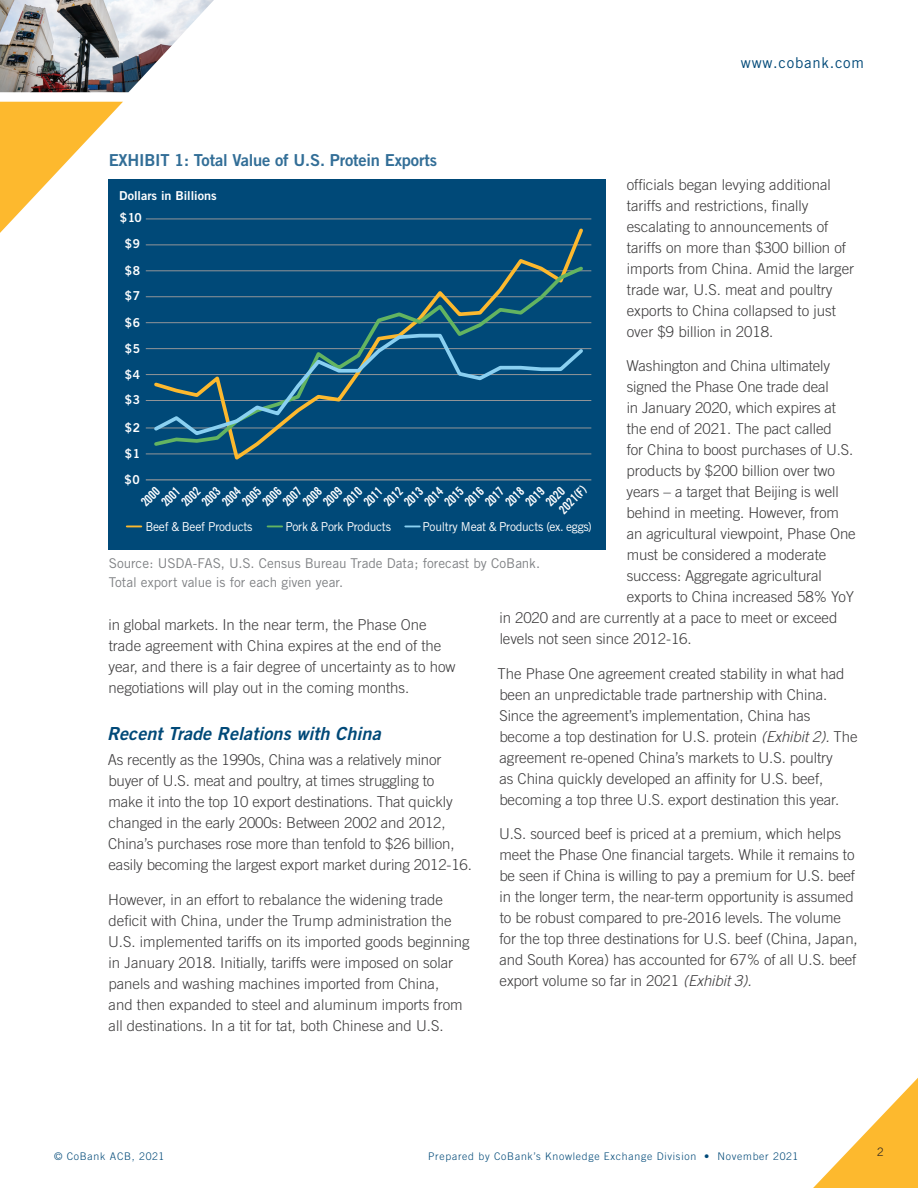
<style>
.page{position:relative;width:918px;height:1188px;background:#fff}
.page>*{position:absolute;margin:0;border:0;box-sizing:border-box;transform-origin:0 0}
.t1{font:italic 18px "Trade Gothic Bold Two";letter-spacing:.005em;color:#004978}
.t2{font:16.5px "Trade Gothic Bold Two";letter-spacing:-.01em;color:#326e97}
.t3{font:300 15px/21px "Trade Gothic";letter-spacing:-.005em;color:#3e3d3e}
.t4{font:15px "Trade Gothic";letter-spacing:.05em;color:#004978}
.t5{font:13.5px/19.5px "Trade Gothic";color:#808285}
.t6{font:12.3px "Trade Gothic Bold Cond Twenty";color:#fff}
.t7{font:12.3px "Trade Gothic";letter-spacing:-.02em;color:#fff}
.t8{font:12.3px "Trade Gothic Bold Two";color:#fff}
.t9{font:300 11.7px "Trade Gothic";color:#231f20}
.t10{font:300 10.5px "Trade Gothic";letter-spacing:.07em;color:#004978}
.s1{font-style:italic}
</style>
<div class="page">
<img style="left:0;top:0;width:214px;height:92px">
<svg style="left:0;top:102px;width:123px;height:131px"></svg>
<svg style="left:813px;top:1078px;width:105px;height:110px"></svg>
<div style="left:108px;top:179px;width:498px;height:371px;background:#004978"></div>
<hr style="left:146px;top:454px;width:445px;height:1px;background:#939598">
<hr style="left:146px;top:428px;width:445px;height:1px;background:#939598">
<hr style="left:146px;top:400px;width:445px;height:1px;background:#939598">
<hr style="left:146px;top:374px;width:445px;height:1px;background:#939598">
<hr style="left:146px;top:348px;width:445px;height:1px;background:#939598">
<hr style="left:146px;top:322px;width:445px;height:1px;background:#939598">
<hr style="left:146px;top:296px;width:445px;height:1px;background:#939598">
<hr style="left:146px;top:271px;width:445px;height:1px;background:#939598">
<hr style="left:146px;top:245px;width:445px;height:1px;background:#939598">
<hr style="left:146px;top:219px;width:445px;height:1px;background:#939598">
<hr style="left:146px;top:479px;width:445px;height:1px;background:#939598">
<svg style="left:151px;top:226px;width:435px;height:238px;background:#084d78"></svg>
<svg style="left:152px;top:264px;width:434px;height:184px;background:#0f5276"></svg>
<svg style="left:151px;top:332px;width:435px;height:105px;background:#12557c"></svg>
<svg style="left:127px;top:526px;width:14px;height:1px"></svg>
<svg style="left:268px;top:526px;width:14px;height:1px"></svg>
<svg style="left:405px;top:526px;width:15px;height:1px"></svg>
<p class="t2" style="left:109px;top:150px;width:330px">EXHIBIT 1: Total Value of U.S. Protein Exports</p>
<p class="t4" style="left:741px;top:54px;width:125px">www.cobank.com</p>
<p class="t3" style="left:627px;top:174px;width:229px">officials began levying additional tariffs and restrictions, finally escalating to announcements of tariffs on more than $300 billion of imports from China. Amid the larger trade war, U.S. meat and poultry exports to China collapsed to just over $9 billion in 2018.</p>
<p class="t3" style="left:626px;top:355px;width:205px">Washington and China ultimately</p>
<p class="t3" style="left:627px;top:376px;width:204px">signed the Phase One trade deal</p>
<p class="t3" style="left:627px;top:397px;width:211px">in January 2020, which expires at</p>
<p class="t3" style="left:627px;top:418px;width:206px">the end of 2021. The pact called</p>
<p class="t3" style="left:627px;top:439px;width:228px">for China to boost purchases of U.S.</p>
<p class="t3" style="left:627px;top:460px;width:210px">products by $200 billion over two</p>
<p class="t3" style="left:626px;top:481px;width:214px">years – a target that Beijing is well</p>
<p class="t3" style="left:627px;top:502px;width:214px">behind in meeting. However, from</p>
<p class="t3" style="left:627px;top:523px;width:231px">an agricultural viewpoint, Phase One</p>
<p class="t3" style="left:627px;top:544px;width:201px">must be considered a moderate</p>
<p class="t3" style="left:627px;top:565px;width:197px">success: Aggregate agricultural</p>
<p class="t3" style="left:627px;top:586px;width:229px">exports to China increased 58% YoY</p>
<p class="t3" style="left:500px;top:607px;width:339px">in 2020 and are currently at a pace to meet or exceed</p>
<p class="t3" style="left:500px;top:628px;width:194px">levels not seen since 2012-16.</p>
<p class="t3" style="left:498px;top:663px;width:362px">The Phase One agreement created stability in what had been an unpredictable trade partnership with China.<br>Since the agreement’s implementation, China has become a top destination for U.S. protein <span class="s1">(Exhibit 2).</span> The agreement re-opened China’s markets to U.S. poultry<br>as China quickly developed an affinity for U.S. beef, becoming a top three U.S. export destination this year.</p>
<p class="t3" style="left:499px;top:823px;width:360px">U.S. sourced beef is priced at a premium, which helps meet the Phase One financial targets. While it remains to be seen if China is willing to pay a premium for U.S. beef in the longer term, the near-term opportunity is assumed to be robust compared to pre-2016 levels. The volume for the top three destinations for U.S. beef (China, Japan, and South Korea) has accounted for 67% of all U.S. beef export volume so far in 2021 <span class="s1">(Exhibit 3).</span></p>
<p class="t8" style="left:119px;top:188px;width:99px">Dollars in Billions</p>
<p class="t8" style="left:120px;top:210px;width:23px">$10</p>
<p class="t8" style="left:125px;top:236px;width:17px">$9</p>
<p class="t8" style="left:125px;top:263px;width:17px">$8</p>
<p class="t8" style="left:125px;top:288px;width:17px">$7</p>
<p class="t8" style="left:125px;top:315px;width:17px">$6</p>
<p class="t8" style="left:125px;top:341px;width:17px">$5</p>
<p class="t8" style="left:125px;top:367px;width:17px">$4</p>
<p class="t8" style="left:125px;top:392px;width:17px">$3</p>
<p class="t8" style="left:125px;top:420px;width:17px">$2</p>
<p class="t8" style="left:125px;top:446px;width:17px">$1</p>
<p class="t8" style="left:125px;top:472px;width:17px">$0</p>
<p class="t6" style="left:556px;top:506px;width:35px;rotate:-46deg">2021(F)</p>
<p class="t6" style="left:138px;top:499px;width:23px;rotate:-46deg">2000</p>
<p class="t6" style="left:158px;top:499px;width:23px;rotate:-46deg">2001</p>
<p class="t6" style="left:178px;top:499px;width:23px;rotate:-46deg">2002</p>
<p class="t6" style="left:198px;top:499px;width:23px;rotate:-46deg">2003</p>
<p class="t6" style="left:219px;top:499px;width:23px;rotate:-46deg">2004</p>
<p class="t6" style="left:239px;top:499px;width:23px;rotate:-46deg">2005</p>
<p class="t6" style="left:259px;top:499px;width:23px;rotate:-46deg">2006</p>
<p class="t6" style="left:279px;top:499px;width:23px;rotate:-46deg">2007</p>
<p class="t6" style="left:299px;top:499px;width:23px;rotate:-46deg">2008</p>
<p class="t6" style="left:320px;top:499px;width:23px;rotate:-46deg">2009</p>
<p class="t6" style="left:340px;top:499px;width:23px;rotate:-46deg">2010</p>
<p class="t6" style="left:360px;top:499px;width:23px;rotate:-46deg">2011</p>
<p class="t6" style="left:380px;top:499px;width:23px;rotate:-46deg">2012</p>
<p class="t6" style="left:401px;top:499px;width:23px;rotate:-46deg">2013</p>
<p class="t6" style="left:421px;top:499px;width:23px;rotate:-46deg">2014</p>
<p class="t6" style="left:441px;top:499px;width:23px;rotate:-46deg">2015</p>
<p class="t6" style="left:461px;top:499px;width:23px;rotate:-46deg">2016</p>
<p class="t6" style="left:482px;top:499px;width:23px;rotate:-46deg">2017</p>
<p class="t6" style="left:502px;top:499px;width:23px;rotate:-46deg">2018</p>
<p class="t6" style="left:522px;top:499px;width:23px;rotate:-46deg">2019</p>
<p class="t6" style="left:542px;top:499px;width:23px;rotate:-46deg">2020</p>
<p class="t7" style="left:145px;top:519px;width:109px">Beef &amp; Beef Products</p>
<p class="t7" style="left:285px;top:519px;width:107px">Pork &amp; Pork Products</p>
<p class="t7" style="left:423px;top:519px;width:171px">Poultry Meat &amp; Products (ex. eggs)</p>
<p class="t5" style="left:109px;top:553px;width:433px">Source: USDA-FAS, U.S. Census Bureau Trade Data; forecast by CoBank.<br>Total export value is for each given year.</p>
<p class="t3" style="left:108px;top:614px;width:349px">in global markets. In the near term, the Phase One trade agreement with China expires at the end of the year, and there is a fair degree of uncertainty as to how negotiations will play out in the coming months.</p>
<p class="t1" style="left:107px;top:722px;width:275px">Recent Trade Relations with China</p>
<p class="t3" style="left:108px;top:749px;width:366px">As recently as the 1990s, China was a relatively minor buyer of U.S. meat and poultry, at times struggling to make it into the top 10 export destinations. That quickly changed in the early 2000s: Between 2002 and 2012, China’s purchases rose more than tenfold to $26 billion, easily becoming the largest export market during 2012-16.</p>
<p class="t3" style="left:108px;top:889px;width:363px">However, in an effort to rebalance the widening trade deficit with China, under the Trump administration the U.S. implemented tariffs on its imported goods beginning in January 2018. Initially, tariffs were imposed on solar panels and washing machines imported from China,<br>and then expanded to steel and aluminum imports from all destinations. In a tit for tat, both Chinese and U.S.</p>
<p class="t10" style="left:54px;top:1150px;width:112px">© CoBank ACB, 2021</p>
<p class="t10" style="left:428px;top:1150px;width:372px">Prepared by CoBank’s Knowledge Exchange Division • November 2021</p>
<p class="t9" style="left:877px;top:1145px;width:8px">2</p>
</div>
